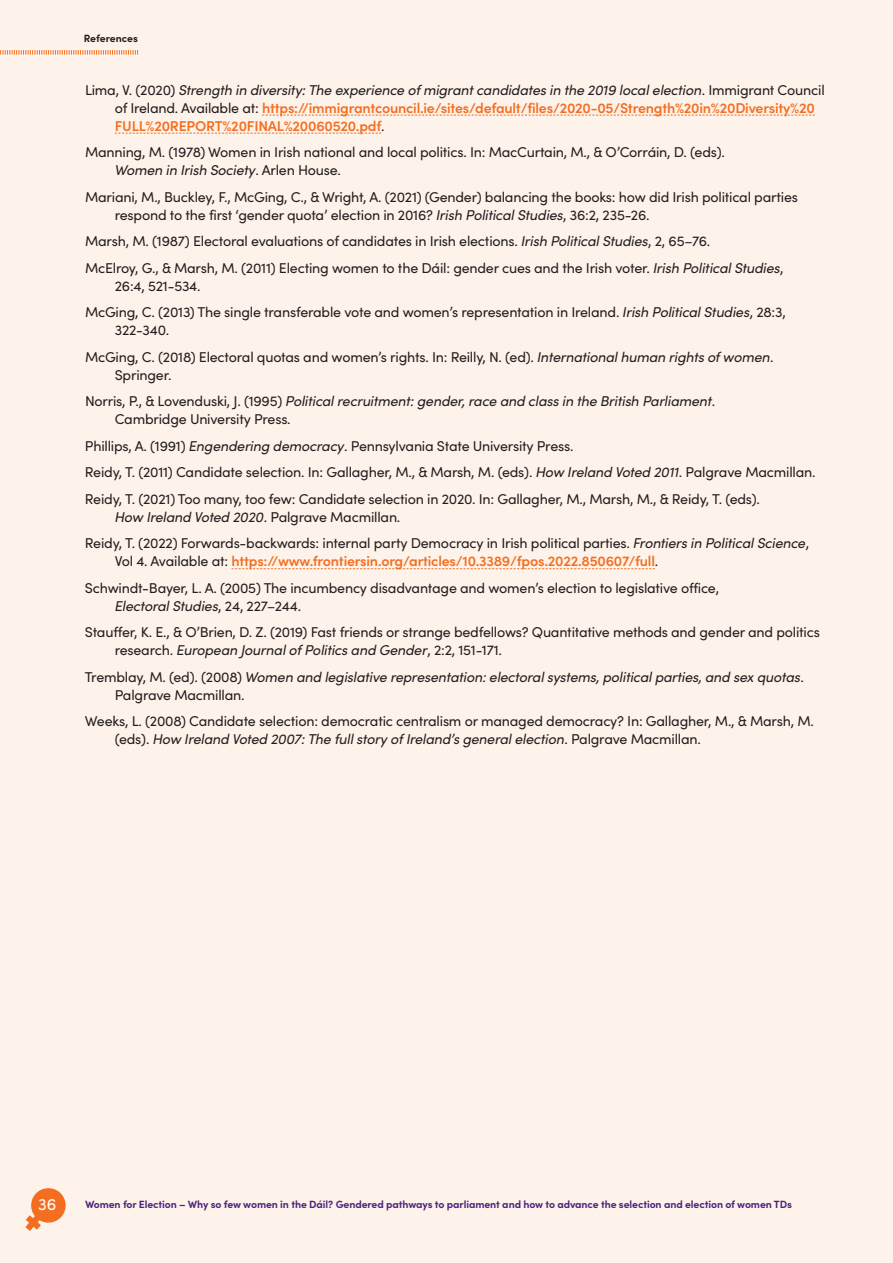
<style>
.page{position:relative;width:893px;height:1263px;background:#fef3ea}
.page>*{position:absolute;margin:0;border:0;box-sizing:border-box;transform-origin:0 0}
.t1{font:16.5px "Sofia Pro";color:#fff}
.t2{font:14.25px/26.5px "Sofia Pro";letter-spacing:-.015em;color:#231f20}
.t3{font:italic 14.25px/26.5px "Sofia Pro";letter-spacing:-.015em;color:#231f20}
.t4{font:600 14.25px/18px "Sofia Pro";letter-spacing:-.015em;color:#f36e21}
.t5{font:700 10.5px "Sofia Pro";letter-spacing:-.01em;color:#4e237f}
.t6{font:700 10.5px "Sofia Pro";letter-spacing:-.005em;color:#231f20}
.s1{font-weight:400;color:#231f20}
.s2{font-weight:400;font-style:italic;color:#231f20}
.s3{font-style:italic}
.s4{font-style:normal}
.s5{font-weight:600;color:#f36e21}
</style>
<div class="page">
<svg style="left:262px;top:115px;width:553px;height:1px"></svg>
<svg style="left:115px;top:133px;width:266px;height:1px"></svg>
<svg style="left:232px;top:568px;width:423px;height:1px"></svg>
<svg style="left:25px;top:1188px;width:41px;height:43px"></svg>
<svg style="left:0;top:50px;width:138px;height:5px"></svg>
<p class="t6" style="left:84px;top:30px;width:56px">References</p>
<p class="t4" style="left:115px;top:80px;width:711px;text-indent:-30px"><span class="s1">Lima, V. (2020)</span> <span class="s2">Strength in diversity: The experience of migrant candidates in the 2019 local election</span><span class="s1">. Immigrant Council of Ireland. Available at:</span> https://immigrantcouncil.ie/sites/default/files/2020-05/Strength%20in%20Diversity%20<br>FULL%20REPORT%20FINAL%20060520.pdf<span class="s1">.</span></p>
<p class="t2" style="left:115px;top:143px;width:612px;line-height:18px;text-indent:-30px">Manning, M. (1978) Women in Irish national and local politics. In: MacCurtain, M., &amp; O’Corráin, D. (eds).<br><span class="s3">Women in Irish Society</span>. Arlen House.</p>
<p class="t2" style="left:115px;top:187px;width:685px;line-height:18px;text-indent:-30px">Mariani, M., Buckley, F., McGing, C., &amp; Wright, A. (2021) (Gender) balancing the books: how did Irish political parties respond to the first ‘gender quota’ election in 2016? <span class="s3">Irish Political Studies</span>, 36:2, 235-26.</p>
<p class="t2" style="left:85px;top:227px;width:700px">Marsh, M. (1987) Electoral evaluations of candidates in Irish elections. <span class="s3">Irish Political Studies</span>, 2, 65–76.<br>McElroy, G., &amp; Marsh, M. (2011) Electing women to the Dáil: gender cues and the Irish voter. <span class="s3">Irish Political Studies</span>,</p>
<p class="t2" style="left:85px;top:272px;width:702px;text-indent:30px">26:4, 521-534.<br>McGing, C. (2013) The single transferable vote and women’s representation in Ireland. <span class="s3">Irish Political Studies</span>, 28:3,</p>
<p class="t2" style="left:85px;top:316px;width:690px;text-indent:30px">322-340.<br>McGing, C. (2018) Electoral quotas and women’s rights. In: Reilly, N. (ed). <span class="s3">International human rights of women</span>.</p>
<p class="t3" style="left:85px;top:361px;width:632px;text-indent:30px"><span class="s4">Springer.<br>Norris, P., &amp; Lovenduski, J. (1995)</span> Political recruitment: gender, race and class in the British Parliament<span class="s4">.</span></p>
<p class="t2" style="left:85px;top:405px;width:732px;text-indent:30px">Cambridge University Press.<br>Phillips, A. (1991) <span class="s3">Engendering democracy</span>. Pennsylvania State University Press.<br>Reidy, T. (2011) Candidate selection. In: Gallagher, M., &amp; Marsh, M. (eds). <span class="s3">How Ireland Voted 2011</span>. Palgrave Macmillan.<br>Reidy, T. (2021) Too many, too few: Candidate selection in 2020. In: Gallagher, M., Marsh, M., &amp; Reidy, T. (eds).</p>
<p class="t2" style="left:85px;top:503px;width:726px;text-indent:30px"><span class="s3">How Ireland Voted 2020</span>. Palgrave Macmillan.<br>Reidy, T. (2022) Forwards-backwards: internal party Democracy in Irish political parties. <span class="s3">Frontiers in Political Science</span>,</p>
<p class="t2" style="left:85px;top:547px;width:636px;text-indent:30px">Vol 4. Available at: <span class="s5">https://www.frontiersin.org/articles/10.3389/fpos.2022.850607/full</span>.<br>Schwindt-Bayer, L. A. (2005) The incumbency disadvantage and women’s election to legislative office,</p>
<p class="t2" style="left:85px;top:592px;width:737px;text-indent:30px"><span class="s3">Electoral Studies</span>, 24, 227–244.<br>Stauffer, K. E., &amp; O’Brien, D. Z. (2019) Fast friends or strange bedfellows? Quantitative methods and gender and politics</p>
<p class="t3" style="left:85px;top:636px;width:720px;text-indent:30px"><span class="s4">research.</span> European Journal of Politics and Gender<span class="s4">, 2:2, 151-171.<br>Tremblay, M. (ed). (2008)</span> Women and legislative representation: electoral systems, political parties, and sex quotas<span class="s4">.</span></p>
<p class="t2" style="left:85px;top:681px;width:730px;text-indent:30px">Palgrave Macmillan.<br>Weeks, L. (2008) Candidate selection: democratic centralism or managed democracy? In: Gallagher, M., &amp; Marsh, M.</p>
<p class="t3" style="left:115px;top:725px;width:588px"><span class="s4">(eds).</span> How Ireland Voted 2007: The full story of Ireland’s general election<span class="s4">. Palgrave Macmillan.</span></p>
<p class="t1" style="left:38px;top:1192px;width:20px">36</p>
<p class="t5" style="left:85px;top:1196px;width:708px">Women for Election – Why so few women in the Dáil? Gendered pathways to parliament and how to advance the selection and election of women TDs</p>
</div>
